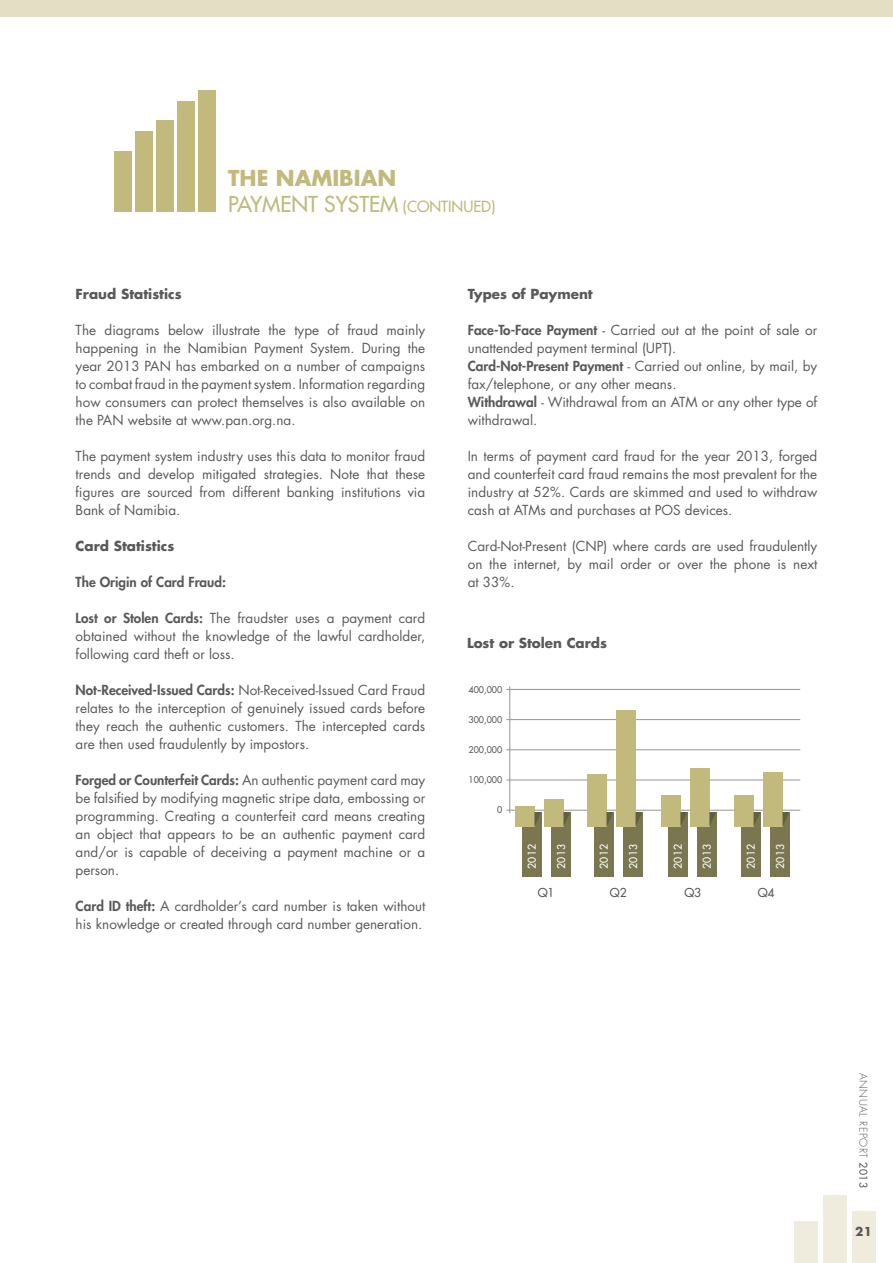
<style>
.page{position:relative;width:893px;height:1263px;background:#fff}
.page>*{position:absolute;margin:0;border:0;box-sizing:border-box;transform-origin:0 0}
.t1{font:21.3px/25.7px "Futura";color:#c1ba7c}
.t2{font:13.5px/18px "Futura";color:#58595b;text-align:justify}
.t3{font:700 13.5px "Futura";color:#58595b}
.t4{font:800 13.5px "Futura";color:#58595b}
.t5{font:12px "Futura";color:#58595b}
.t6{font:700 12px "Futura";color:#58595b}
.t7{font:10.5px "Futura";color:#fff}
.t8{font:300 10.5px "Futura";letter-spacing:.05em;color:#58595b}
.t9{font:9px "Futura";color:#58595b}
.s1{font-weight:700}
.s2{font-size:15px}
.s3{font-weight:800}
.s4{font-weight:400}
</style>
<div class="page">
<div style="left:114px;top:151px;width:17px;height:61px;background:#c1ba7c"></div>
<div style="left:136px;top:131px;width:17px;height:81px;background:#c1ba7c"></div>
<div style="left:156px;top:120px;width:18px;height:92px;background:#c1ba7c"></div>
<div style="left:178px;top:102px;width:17px;height:110px;background:#c1ba7c"></div>
<div style="left:198px;top:90px;width:18px;height:122px;background:#c1ba7c"></div>
<hr style="left:506px;top:689px;width:294px;height:1px;background:#939598">
<hr style="left:506px;top:719px;width:294px;height:1px;background:#939598">
<hr style="left:506px;top:749px;width:294px;height:1px;background:#939598">
<hr style="left:506px;top:780px;width:294px;height:1px;background:#939598">
<hr style="left:506px;top:810px;width:294px;height:1px;background:#939598">
<hr style="left:509px;top:686px;width:1px;height:127px;background:#939598">
<div style="left:522px;top:812px;width:19px;height:65px;background:#7a7750"></div>
<div style="left:594px;top:812px;width:19px;height:65px;background:#7a7750"></div>
<div style="left:668px;top:812px;width:19px;height:65px;background:#7a7750"></div>
<div style="left:741px;top:812px;width:19px;height:65px;background:#7a7750"></div>
<div style="left:515px;top:806px;width:19px;height:20px;background:#c1ba7c"></div>
<div style="left:587px;top:774px;width:19px;height:52px;background:#c1ba7c"></div>
<div style="left:661px;top:795px;width:19px;height:31px;background:#c1ba7c"></div>
<div style="left:734px;top:795px;width:19px;height:31px;background:#c1ba7c"></div>
<svg style="left:534px;top:812px;width:7px;height:14px"></svg>
<svg style="left:606px;top:812px;width:7px;height:14px"></svg>
<svg style="left:680px;top:812px;width:7px;height:14px"></svg>
<svg style="left:753px;top:812px;width:7px;height:14px"></svg>
<div style="left:551px;top:812px;width:19px;height:65px;background:#7a7750"></div>
<div style="left:623px;top:812px;width:19px;height:65px;background:#7a7750"></div>
<div style="left:697px;top:812px;width:19px;height:65px;background:#7a7750"></div>
<div style="left:770px;top:812px;width:19px;height:65px;background:#7a7750"></div>
<div style="left:544px;top:799px;width:19px;height:27px;background:#c1ba7c"></div>
<div style="left:616px;top:710px;width:19px;height:116px;background:#c1ba7c"></div>
<div style="left:690px;top:768px;width:19px;height:58px;background:#c1ba7c"></div>
<div style="left:764px;top:772px;width:19px;height:54px;background:#c1ba7c"></div>
<svg style="left:563px;top:812px;width:7px;height:14px"></svg>
<svg style="left:635px;top:812px;width:7px;height:14px"></svg>
<svg style="left:709px;top:812px;width:7px;height:14px"></svg>
<svg style="left:783px;top:812px;width:6px;height:13px"></svg>
<div style="left:0;top:0;width:893px;height:17px;background:#e3dec4"></div>
<div style="left:794px;top:1221px;width:24px;height:42px;background:#efecde"></div>
<div style="left:823px;top:1195px;width:24px;height:68px;background:#efecde"></div>
<div style="left:852px;top:1211px;width:23px;height:52px;background:#efecde"></div>
<h1 class="t1" style="left:228px;top:165px;width:269px"><span class="s1">THE NAMIBIAN<br></span>PAYMENT SYSTEM <span class="s2">(CONTINUED)</span></h1>
<p class="t3" style="left:76px;top:285px;width:108px">Fraud Statistics</p>
<p class="t2" style="left:76px;top:321px;width:351px">The diagrams below illustrate the type of fraud mainly happening in the Namibian Payment System. During the year 2013 PAN has embarked on a number of campaigns to combat fraud in the payment system. Information regarding how consumers can protect themselves is also available on the PAN website at www.pan.org.na.</p>
<p class="t2" style="left:76px;top:447px;width:351px">The payment system industry uses this data to monitor fraud trends and develop mitigated strategies. Note that these figures are sourced from different banking institutions via Bank of Namibia.</p>
<p class="t3" style="left:76px;top:537px;width:100px">Card Statistics</p>
<p class="t4" style="left:76px;top:573px;width:152px">The Origin of Card Fraud:</p>
<p class="t2" style="left:76px;top:609px;width:351px"><span class="s3">Lost or Stolen Cards:</span> The fraudster uses a payment card obtained without the knowledge of the lawful cardholder, following card theft or loss.</p>
<p class="t2" style="left:76px;top:681px;width:351px"><span class="s3">Not-Received-Issued Cards:</span> Not-Received-Issued Card Fraud relates to the interception of genuinely issued cards before they reach the authentic customers. The intercepted cards are then used fraudulently by impostors.</p>
<p class="t2" style="left:76px;top:771px;width:351px"><span class="s3">Forged or Counterfeit Cards:</span> An authentic payment card may be falsified by modifying magnetic stripe data, embossing or programming. Creating a counterfeit card means creating an object that appears to be an authentic payment card and/or is capable of deceiving a payment machine or a person.</p>
<p class="t2" style="left:76px;top:897px;width:351px"><span class="s3">Card ID theft:</span> A cardholder’s card number is taken without his knowledge or created through card number generation.</p>
<p class="t3" style="left:468px;top:285px;width:127px">Types of Payment</p>
<p class="t2" style="left:468px;top:321px;width:351px;text-align:left"><span class="s3">Face-To-Face Payment</span> - Carried out at the point of sale or unattended payment terminal (UPT).<br><span class="s3">Card-Not-Present Payment</span> - Carried out online, by mail, by fax/telephone, or any other means.<br><span class="s3">Withdrawal</span> - Withdrawal from an ATM or any other type of withdrawal.</p>
<p class="t2" style="left:468px;top:447px;width:351px">In terms of payment card fraud for the year 2013, forged and counterfeit card fraud remains the most prevalent for the industry at 52%. Cards are skimmed and used to withdraw cash at ATMs and purchases at POS devices.</p>
<p class="t2" style="left:468px;top:537px;width:351px">Card-Not-Present (CNP) where cards are used fraudulently on the internet, by mail order or over the phone is next at 33%.</p>
<p class="t3" style="left:467px;top:633px;width:142px">Lost or Stolen Cards</p>
<p class="t9" style="left:468px;top:684px;width:35px">400,000</p>
<p class="t9" style="left:468px;top:714px;width:35px">300,000</p>
<p class="t9" style="left:468px;top:744px;width:35px">200,000</p>
<p class="t9" style="left:468px;top:774px;width:35px">100,000</p>
<p class="t9" style="left:497px;top:804px;width:7px">0</p>
<p class="t7" style="left:525px;top:869px;width:26px;rotate:-90deg">2012</p>
<p class="t7" style="left:554px;top:869px;width:26px;rotate:-90deg">2013</p>
<p class="t7" style="left:597px;top:869px;width:26px;rotate:-90deg">2012</p>
<p class="t7" style="left:626px;top:869px;width:26px;rotate:-90deg">2013</p>
<p class="t7" style="left:671px;top:869px;width:26px;rotate:-90deg">2012</p>
<p class="t7" style="left:700px;top:869px;width:26px;rotate:-90deg">2013</p>
<p class="t7" style="left:744px;top:869px;width:26px;rotate:-90deg">2012</p>
<p class="t7" style="left:773px;top:869px;width:26px;rotate:-90deg">2013</p>
<p class="t5" style="left:538px;top:885px;width:18px">Q1</p>
<p class="t5" style="left:610px;top:885px;width:18px">Q2</p>
<p class="t5" style="left:684px;top:885px;width:18px">Q3</p>
<p class="t5" style="left:758px;top:885px;width:18px">Q4</p>
<p class="t8" style="left:870px;top:1073px;width:117px;rotate:90deg">ANNUAL REPORT <span class="s4">2013</span></p>
<p class="t6" style="left:855px;top:1223px;width:19px">21</p>
</div>
